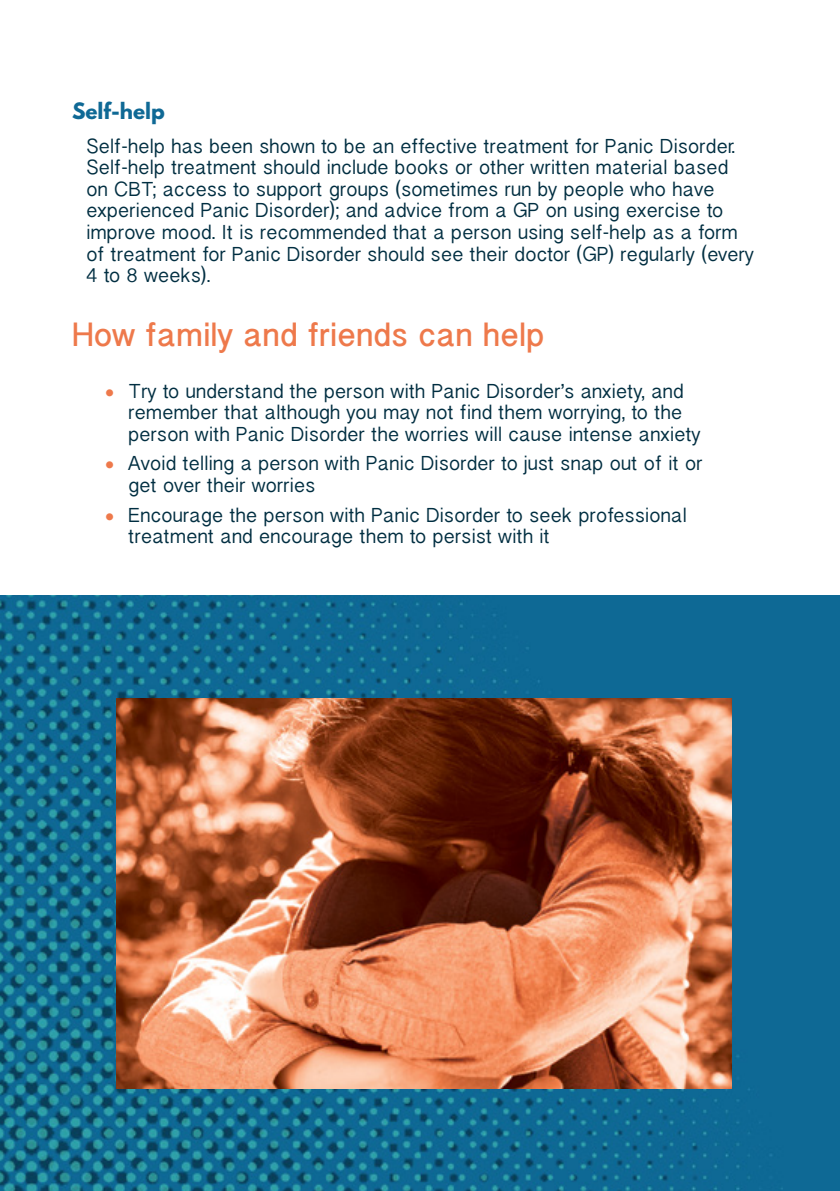
<style>
.page{position:relative;width:840px;height:1191px;background:#fff}
.page>*{position:absolute;margin:0;border:0;box-sizing:border-box;transform-origin:0 0}
.t1{font:700 30px "Bangla Sangam MN";color:#ee794b}
.t2{font:700 20px "League Spartan";color:#0f6995}
.t3{font:18px/21.6px "Bangla Sangam MN";color:#002e41}
.s1{font-size:28px;color:#ee794b}
</style>
<div class="page">
<img style="left:0;top:595px;width:839px;height:596px">
<img style="left:117px;top:698px;width:613px;height:391px">
<p class="t2" style="left:72px;top:95px;width:94px">Self-help</p>
<p class="t3" style="left:86px;top:135px;width:669px">Self-help has been shown to be an effective treatment for Panic Disorder.<br>Self-help treatment should include books or other written material based on CBT; access to support groups (sometimes run by people who have experienced Panic Disorder); and advice from a GP on using exercise to improve mood. It is recommended that a person using self-help as a form of treatment for Panic Disorder should see their doctor (GP) regularly (every 4 to 8 weeks).</p>
<h1 class="t1" style="left:72px;top:314px;width:474px">How family and friends can help</h1>
<p class="t3" style="left:128px;top:380px;width:573px;text-indent:-24px"><span class="s1">•</span> Try to understand the person with Panic Disorder’s anxiety, and remember that although you may not find them worrying, to the person with Panic Disorder the worries will cause intense anxiety</p>
<p class="t3" style="left:128px;top:453px;width:575px;text-indent:-24px"><span class="s1">•</span> Avoid telling a person with Panic Disorder to just snap out of it or get over their worries</p>
<p class="t3" style="left:128px;top:504px;width:560px;text-indent:-24px"><span class="s1">•</span> Encourage the person with Panic Disorder to seek professional treatment and encourage them to persist with it</p>
</div>
